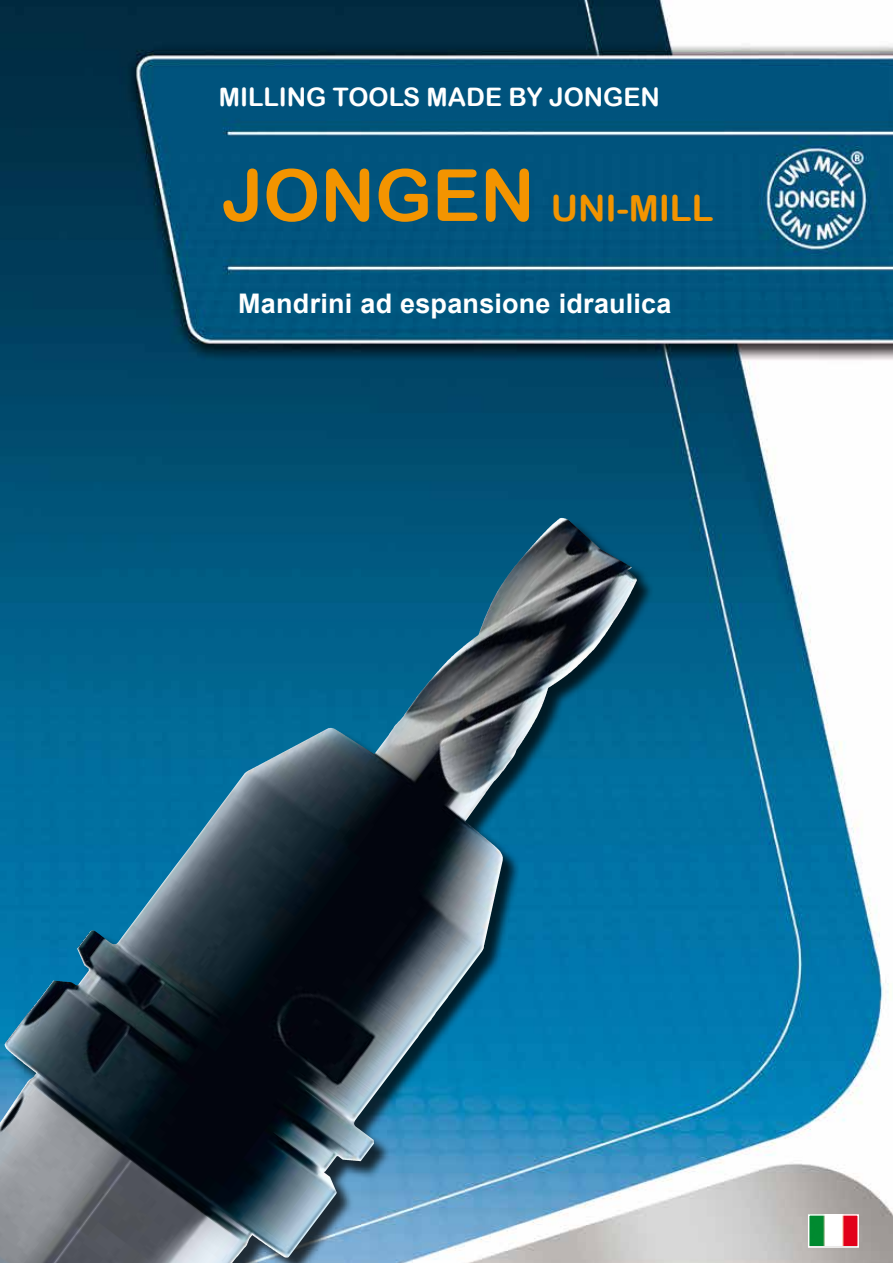
<style>
.page{position:relative;width:893px;height:1263px;background:#fff}
.page>*{position:absolute;margin:0;border:0;box-sizing:border-box;transform-origin:0 0}
.t1{font:72px "Arial Rounded MT Bold";color:#f39400}
.t2{font:36px "Arial Rounded MT Bold";color:#f39400}
.t3{font:700 27px "Arial";letter-spacing:.01em;color:#fff}
.t4{font:25.5px "Arial Rounded MT Bold";color:#fff}
</style>
<div class="page">
<img style="left:0;top:0;width:893px;height:1263px">
<div style="left:0;top:520px;width:655px;height:743px;background:#000;opacity:.75"></div>
<img style="left:464px;top:518px;width:97px;height:128px">
<img style="left:811px;top:1217px;width:45px;height:28px">
<div style="left:808px;top:1214px;width:51px;height:34px;border:2px solid #fff"></div>
<p class="t4" style="left:219px;top:82px;width:443px">MILLING TOOLS MADE BY JONGEN</p>
<h1 class="t1" style="left:222px;top:153px;width:314px">JONGEN</h1>
<h2 class="t2" style="left:551px;top:187px;width:164px">UNI-MILL</h2>
<p class="t3" style="left:238px;top:284px;width:435px">Mandrini ad espansione idraulica</p>
</div>
